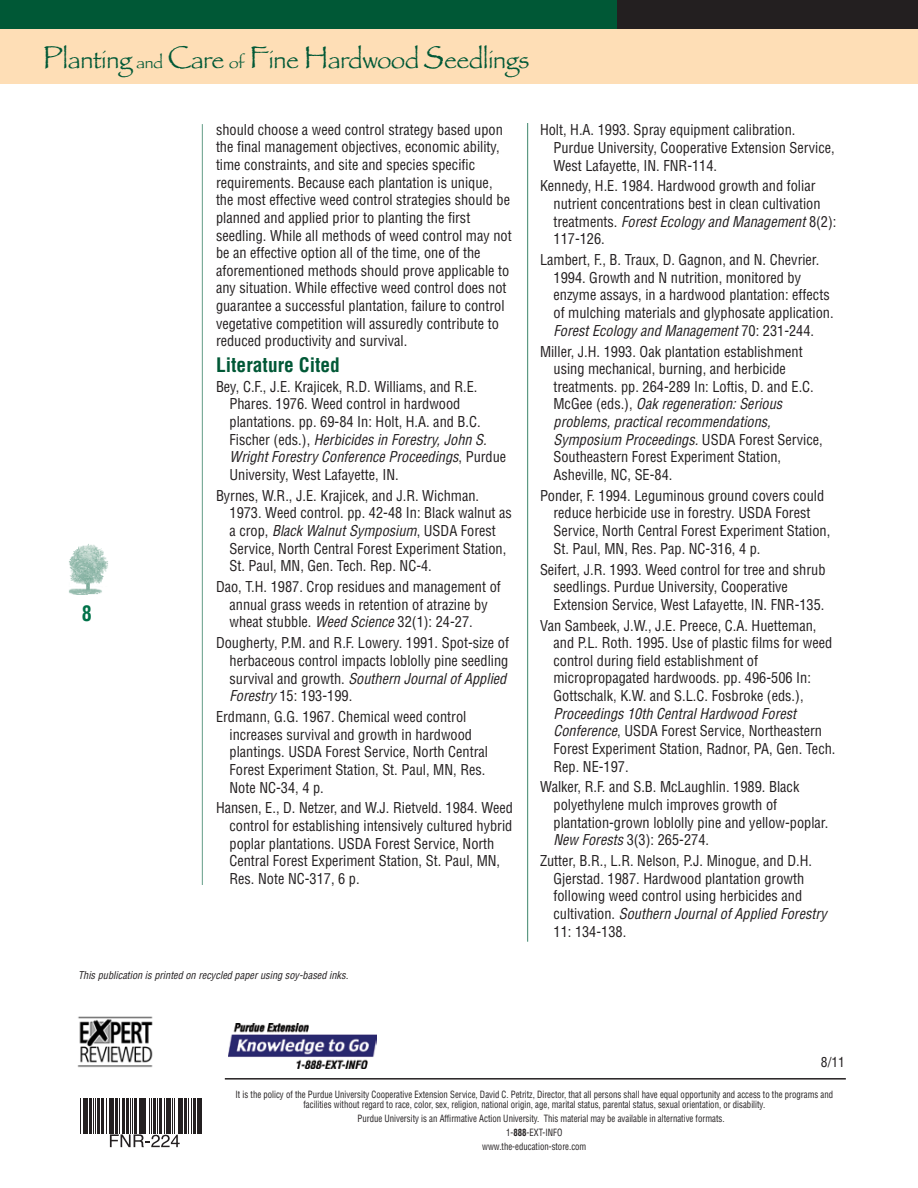
<style>
.page{position:relative;width:918px;height:1188px;background:#fff}
.page>*{position:absolute;margin:0;border:0;box-sizing:border-box;transform-origin:0 0}
.t1{font:24.45px "Papyrus";color:#005836;scale:.95 1}
.t2{font:700 condensed 21px "Helvetica";color:#007249;scale:.95 1}
.t3{font:700 condensed 19.5px "Helvetica";color:#005836}
.t4{font:condensed 14.7px/17.5px "Helvetica";color:#231f20}
.t5{font:condensed 13.5px "Helvetica";color:#231f20}
.t6{font:italic condensed 10.5px "Helvetica";color:#231f20}
.t7{font:condensed 9.75px/10.5px "Helvetica";color:#231f20;text-align:center;scale:.9 1}
.s1{font-size:33.15px}
.s2{font-size:15.75px}
.s3{font-style:italic}
.s4{font-weight:700}
</style>
<div class="page">
<div style="left:0;top:27px;width:918px;height:57px;background:#fedeb6"></div>
<div style="left:0;top:0;width:660px;height:28px;background:#005836"></div>
<img style="left:69px;top:544px;width:39px;height:51px">
<div style="left:617px;top:0;width:301px;height:28px;background:#231f20"></div>
<hr style="left:202px;top:124px;width:1px;height:761px;background:#5d9983">
<hr style="left:527px;top:123px;width:1px;height:819px;background:#5d9983">
<hr style="left:225px;top:1078px;width:621px;height:1px;background:#231f20">
<img style="left:229px;top:1024px;width:147px;height:44px">
<img style="left:77px;top:1016px;width:76px;height:52px">
<hr style="left:80px;top:1099px;width:1px;height:35px;background:#231f20">
<hr style="left:84px;top:1099px;width:1px;height:35px;background:#231f20">
<hr style="left:86px;top:1099px;width:2px;height:35px;background:#231f20">
<hr style="left:89px;top:1099px;width:3px;height:35px;background:#231f20">
<hr style="left:93px;top:1099px;width:1px;height:35px;background:#231f20">
<hr style="left:95px;top:1099px;width:1px;height:35px;background:#231f20">
<hr style="left:98px;top:1099px;width:2px;height:35px;background:#231f20">
<hr style="left:101px;top:1099px;width:3px;height:35px;background:#231f20">
<hr style="left:107px;top:1099px;width:1px;height:35px;background:#231f20">
<hr style="left:109px;top:1099px;width:1px;height:35px;background:#231f20">
<hr style="left:111px;top:1099px;width:1px;height:35px;background:#231f20">
<hr style="left:113px;top:1099px;width:1px;height:35px;background:#231f20">
<hr style="left:115px;top:1099px;width:2px;height:35px;background:#231f20">
<hr style="left:119px;top:1099px;width:1px;height:35px;background:#231f20">
<hr style="left:122px;top:1099px;width:3px;height:35px;background:#231f20">
<hr style="left:126px;top:1099px;width:3px;height:35px;background:#231f20">
<hr style="left:130px;top:1099px;width:1px;height:35px;background:#231f20">
<hr style="left:132px;top:1099px;width:1px;height:35px;background:#231f20">
<hr style="left:134px;top:1099px;width:2px;height:35px;background:#231f20">
<hr style="left:139px;top:1099px;width:1px;height:35px;background:#231f20">
<hr style="left:142px;top:1099px;width:1px;height:35px;background:#231f20">
<hr style="left:144px;top:1099px;width:2px;height:35px;background:#231f20">
<hr style="left:149px;top:1099px;width:1px;height:35px;background:#231f20">
<hr style="left:151px;top:1099px;width:1px;height:35px;background:#231f20">
<hr style="left:153px;top:1099px;width:3px;height:35px;background:#231f20">
<hr style="left:157px;top:1099px;width:1px;height:35px;background:#231f20">
<hr style="left:159px;top:1099px;width:3px;height:35px;background:#231f20">
<hr style="left:165px;top:1099px;width:1px;height:35px;background:#231f20">
<hr style="left:166px;top:1099px;width:1px;height:35px;background:#231f20">
<hr style="left:169px;top:1099px;width:2px;height:35px;background:#231f20">
<hr style="left:172px;top:1099px;width:1px;height:35px;background:#231f20">
<hr style="left:175px;top:1099px;width:1px;height:35px;background:#231f20">
<hr style="left:178px;top:1099px;width:3px;height:35px;background:#231f20">
<hr style="left:182px;top:1099px;width:1px;height:35px;background:#231f20">
<hr style="left:184px;top:1099px;width:3px;height:35px;background:#231f20">
<hr style="left:188px;top:1099px;width:1px;height:35px;background:#231f20">
<hr style="left:192px;top:1099px;width:1px;height:35px;background:#231f20">
<hr style="left:194px;top:1099px;width:2px;height:35px;background:#231f20">
<hr style="left:197px;top:1099px;width:3px;height:35px;background:#231f20">
<hr style="left:201px;top:1099px;width:1px;height:35px;background:#231f20">
<svg style="left:110px;top:1134px;width:70px;height:13px"></svg>
<h1 class="t1" style="left:43px;top:45px;width:514px"><span class="s1">P</span>lanting <span class="s2">and</span> <span class="s1">C</span>are <span class="s2">of</span> <span class="s1">F</span>ine <span class="s1">H</span>ardwood <span class="s1">S</span>eedlings</h1>
<h2 class="t2" style="left:82px;top:600px;width:12px">8</h2>
<p class="t4" style="left:216px;top:120px;width:297px">should choose a weed control strategy based upon the final management objectives, economic ability, time constraints, and site and species specific requirements. Because each plantation is unique, the most effective weed control strategies should be planned and applied prior to planting the first seedling. While all methods of weed control may not be an effective option all of the time, one of the aforementioned methods should prove applicable to any situation. While effective weed control does not guarantee a successful plantation, failure to control vegetative competition will assuredly contribute to reduced productivity and survival.</p>
<h3 class="t3" style="left:216px;top:353px;width:126px">Literature Cited</h3>
<p class="t4" style="left:230px;top:377px;width:278px;text-indent:-14px">Bey, C.F., J.E. Krajicek, R.D. Williams, and R.E.<br>Phares. 1976. Weed control in hardwood plantations. pp. 69-84 In: Holt, H.A. and B.C.<br>Fischer (eds.), <span class="s3">Herbicides in Forestry, John S.<br>Wright Forestry Conference Proceedings</span>, Purdue University, West Lafayette, IN.</p>
<p class="t4" style="left:230px;top:486px;width:284px;text-indent:-14px">Byrnes, W.R., J.E. Krajicek, and J.R. Wichman.<br>1973. Weed control. pp. 42-48 In: Black walnut as a crop, <span class="s3">Black Walnut Symposium</span>, USDA Forest Service, North Central Forest Experiment Station, St. Paul, MN, Gen. Tech. Rep. NC-4.</p>
<p class="t4" style="left:230px;top:578px;width:273px;text-indent:-14px">Dao, T.H. 1987. Crop residues and management of annual grass weeds in retention of atrazine by wheat stubble. <span class="s3">Weed Science</span> 32(1): 24-27.</p>
<p class="t4" style="left:230px;top:634px;width:281px;text-indent:-14px">Dougherty, P.M. and R.F. Lowery. 1991. Spot-size of herbaceous control impacts loblolly pine seedling survival and growth. <span class="s3">Southern Journal of Applied Forestry</span> 15: 193-199.</p>
<p class="t4" style="left:230px;top:708px;width:260px;text-indent:-14px">Erdmann, G.G. 1967. Chemical weed control increases survival and growth in hardwood plantings. USDA Forest Service, North Central Forest Experiment Station, St. Paul, MN, Res.<br>Note NC-34, 4 p.</p>
<p class="t4" style="left:230px;top:799px;width:285px;text-indent:-14px">Hansen, E., D. Netzer, and W.J. Rietveld. 1984. Weed control for establishing intensively cultured hybrid poplar plantations. USDA Forest Service, North Central Forest Experiment Station, St. Paul, MN, Res. Note NC-317, 6 p.</p>
<p class="t6" style="left:78px;top:969px;width:272px">This publication is printed on recycled paper using soy-based inks.</p>
<p class="t4" style="left:554px;top:121px;width:283px;text-indent:-14px">Holt, H.A. 1993. Spray equipment calibration.<br>Purdue University, Cooperative Extension Service,<br>West Lafayette, IN. FNR-114.</p>
<p class="t4" style="left:554px;top:177px;width:284px;text-indent:-14px">Kennedy, H.E. 1984. Hardwood growth and foliar nutrient concentrations best in clean cultivation treatments. <span class="s3">Forest Ecology and Management</span> 8(2):<br>117-126.</p>
<p class="t4" style="left:554px;top:251px;width:282px;text-indent:-14px">Lambert, F., B. Traux, D. Gagnon, and N. Chevrier.<br>1994. Growth and N nutrition, monitored by enzyme assays, in a hardwood plantation: effects of mulching materials and glyphosate application.<br><span class="s3">Forest Ecology and Management</span> 70: 231-244.</p>
<p class="t4" style="left:554px;top:342px;width:271px;text-indent:-14px">Miller, J.H. 1993. Oak plantation establishment using mechanical, burning, and herbicide treatments. pp. 264-289 In: Loftis, D. and E.C.<br>McGee (eds.), <span class="s3">Oak regeneration: Serious problems, practical recommendations, Symposium Proceedings.</span> USDA Forest Service, Southeastern Forest Experiment Station, Asheville, NC, SE-84.</p>
<p class="t4" style="left:554px;top:486px;width:278px;text-indent:-14px">Ponder, F. 1994. Leguminous ground covers could reduce herbicide use in forestry. USDA Forest Service, North Central Forest Experiment Station, St. Paul, MN, Res. Pap. NC-316, 4 p.</p>
<p class="t4" style="left:554px;top:560px;width:274px;text-indent:-14px">Seifert, J.R. 1993. Weed control for tree and shrub seedlings. Purdue University, Cooperative<br>Extension Service, West Lafayette, IN. FNR-135.</p>
<p class="t4" style="left:554px;top:616px;width:280px;text-indent:-14px">Van Sambeek, J.W., J.E. Preece, C.A. Huetteman, and P.L. Roth. 1995. Use of plastic films for weed control during field establishment of micropropagated hardwoods. pp. 496-506 In:<br>Gottschalk, K.W. and S.L.C. Fosbroke (eds.),</p>
<p class="t4" style="left:554px;top:704px;width:283px"><span class="s3">Proceedings 10th Central Hardwood Forest Conference</span>, USDA Forest Service, Northeastern Forest Experiment Station, Radnor, PA, Gen. Tech.<br>Rep. NE-197.</p>
<p class="t4" style="left:554px;top:778px;width:276px;text-indent:-14px">Walker, R.F. and S.B. McLaughlin. 1989. Black polyethylene mulch improves growth of plantation-grown loblolly pine and yellow-poplar.<br><span class="s3">New Forests</span> 3(3): 265-274.</p>
<p class="t4" style="left:554px;top:852px;width:275px;text-indent:-14px">Zutter, B.R., L.R. Nelson, P.J. Minogue, and D.H.<br>Gjerstad. 1987. Hardwood plantation growth following weed control using herbicides and cultivation. <span class="s3">Southern Journal of Applied Forestry </span>11: 134-138.</p>
<p class="t5" style="left:821px;top:1054px;width:25px">8/11</p>
<p class="t7" style="left:236px;top:1089px;width:666px">It is the policy of the Purdue University Cooperative Extension Service, David C. Petritz, Director, that all persons shall have equal opportunity and access to the programs and facilities without regard to race, color, sex, religion, national origin, age, marital status, parental status, sexual orientation, or disability.</p>
<p class="t7" style="left:358px;top:1113px;width:409px">Purdue University is an Affirmative Action University. This material may be available in alternative formats.</p>
<p class="t7" style="left:506px;top:1127px;width:64px">1-<span class="s4">888</span>-EXT-INFO</p>
<p class="t7" style="left:482px;top:1141px;width:117px">www.the-education-store.com</p>
</div>
